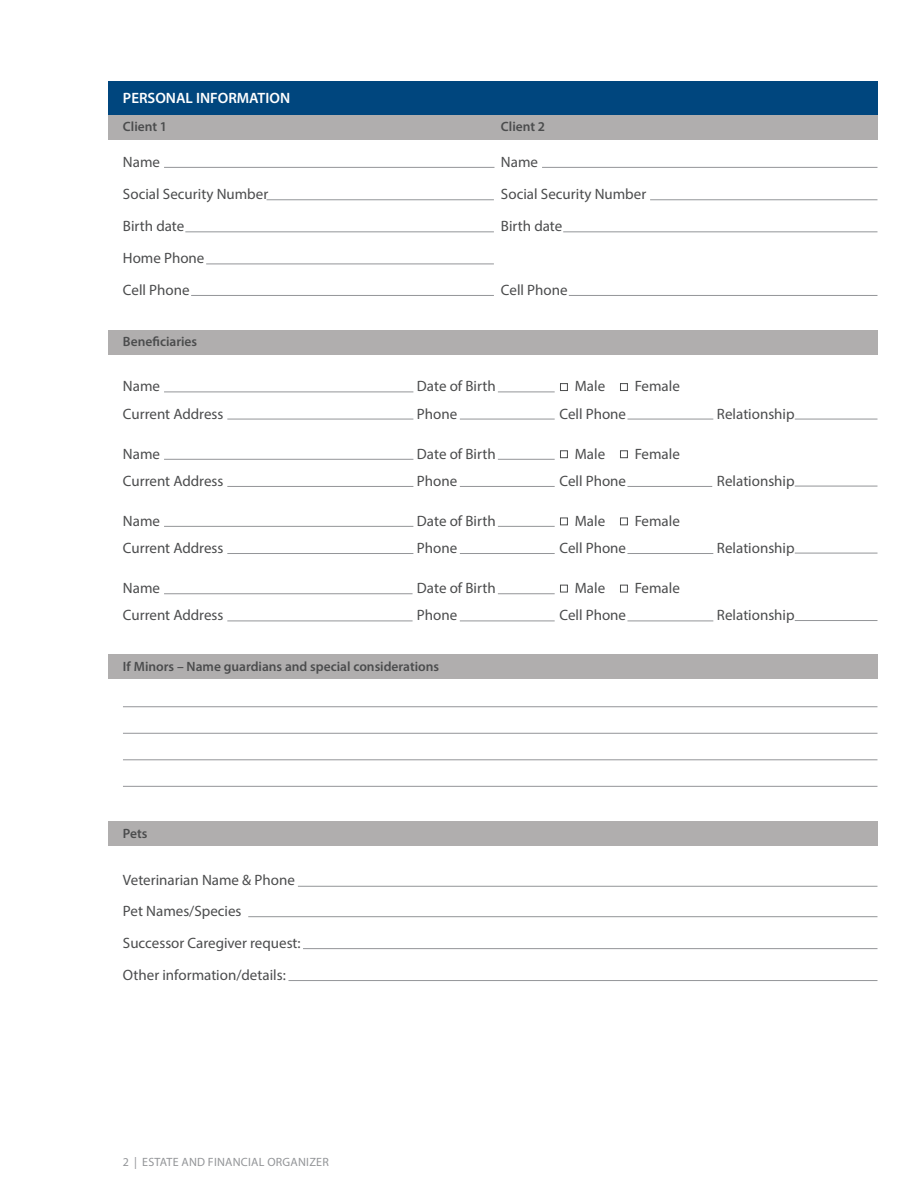
<style>
.page{position:relative;width:918px;height:1188px;background:#fff}
.page>*{position:absolute;margin:0;border:0;box-sizing:border-box;transform-origin:0 0}
.t1{font:15px/32px "Myriad Pro";color:#4b4c4d}
.t2{font:600 15px "Myriad Pro";color:#fff}
.t3{font:600 13.5px "Myriad Pro";color:#4b4c4d}
.t4{font:12px "Myriad Pro";letter-spacing:.02em;color:#939598}
</style>
<div class="page">
<div style="left:560px;top:383px;width:8px;height:8px;border:1px solid #4b4c4d"></div>
<div style="left:620px;top:383px;width:8px;height:8px;border:1px solid #4b4c4d"></div>
<div style="left:560px;top:450px;width:8px;height:8px;border:1px solid #4b4c4d"></div>
<div style="left:620px;top:450px;width:8px;height:8px;border:1px solid #4b4c4d"></div>
<div style="left:560px;top:518px;width:8px;height:7px;border:1px solid #4b4c4d"></div>
<div style="left:620px;top:518px;width:8px;height:7px;border:1px solid #4b4c4d"></div>
<div style="left:560px;top:585px;width:8px;height:7px;border:1px solid #4b4c4d"></div>
<div style="left:620px;top:585px;width:8px;height:7px;border:1px solid #4b4c4d"></div>
<div style="left:108px;top:81px;width:770px;height:34px;background:#00467e"></div>
<div style="left:108px;top:115px;width:770px;height:24px;background:#b0aeae"></div>
<div style="left:108px;top:330px;width:770px;height:24px;background:#b0aeae"></div>
<div style="left:108px;top:655px;width:770px;height:24px;background:#b0aeae"></div>
<div style="left:108px;top:822px;width:770px;height:24px;background:#b0aeae"></div>
<hr style="left:164px;top:167px;width:330px;height:1px;background:#939598">
<hr style="left:123px;top:706px;width:755px;height:1px;background:#939598">
<hr style="left:164px;top:392px;width:249px;height:1px;background:#939598">
<hr style="left:164px;top:526px;width:249px;height:1px;background:#939598">
<hr style="left:164px;top:459px;width:249px;height:1px;background:#939598">
<hr style="left:164px;top:594px;width:249px;height:1px;background:#939598">
<hr style="left:123px;top:760px;width:755px;height:1px;background:#939598">
<hr style="left:298px;top:886px;width:579px;height:1px;background:#939598">
<hr style="left:248px;top:916px;width:630px;height:1px;background:#939598">
<hr style="left:303px;top:948px;width:575px;height:1px;background:#939598">
<hr style="left:288px;top:980px;width:590px;height:1px;background:#939598">
<hr style="left:123px;top:733px;width:755px;height:1px;background:#939598">
<hr style="left:227px;top:419px;width:186px;height:1px;background:#939598">
<hr style="left:227px;top:553px;width:186px;height:1px;background:#939598">
<hr style="left:227px;top:486px;width:186px;height:1px;background:#939598">
<hr style="left:227px;top:621px;width:186px;height:1px;background:#939598">
<hr style="left:123px;top:786px;width:755px;height:1px;background:#939598">
<hr style="left:267px;top:200px;width:227px;height:1px;background:#939598">
<hr style="left:185px;top:232px;width:309px;height:1px;background:#939598">
<hr style="left:191px;top:295px;width:303px;height:1px;background:#939598">
<hr style="left:206px;top:264px;width:288px;height:1px;background:#939598">
<hr style="left:542px;top:167px;width:336px;height:1px;background:#939598">
<hr style="left:650px;top:200px;width:227px;height:1px;background:#939598">
<hr style="left:563px;top:232px;width:315px;height:1px;background:#939598">
<hr style="left:569px;top:295px;width:309px;height:1px;background:#939598">
<hr style="left:460px;top:419px;width:95px;height:1px;background:#939598">
<hr style="left:460px;top:553px;width:95px;height:1px;background:#939598">
<hr style="left:460px;top:486px;width:95px;height:1px;background:#939598">
<hr style="left:460px;top:621px;width:95px;height:1px;background:#939598">
<hr style="left:498px;top:392px;width:57px;height:1px;background:#939598">
<hr style="left:498px;top:526px;width:57px;height:1px;background:#939598">
<hr style="left:498px;top:459px;width:57px;height:1px;background:#939598">
<hr style="left:498px;top:594px;width:57px;height:1px;background:#939598">
<hr style="left:627px;top:419px;width:86px;height:1px;background:#939598">
<hr style="left:795px;top:419px;width:83px;height:1px;background:#939598">
<hr style="left:795px;top:486px;width:83px;height:1px;background:#939598">
<hr style="left:795px;top:553px;width:83px;height:1px;background:#939598">
<hr style="left:795px;top:620px;width:83px;height:1px;background:#939598">
<hr style="left:627px;top:553px;width:86px;height:1px;background:#939598">
<hr style="left:627px;top:486px;width:85px;height:1px;background:#939598">
<hr style="left:627px;top:621px;width:86px;height:1px;background:#939598">
<p class="t2" style="left:123px;top:88px;width:169px">PERSONAL INFORMATION</p>
<p class="t3" style="left:123px;top:118px;width:46px">Client 1</p>
<p class="t3" style="left:501px;top:118px;width:46px">Client 2</p>
<p class="t1" style="left:123px;top:146px;width:39px">Name</p>
<p class="t1" style="left:501px;top:146px;width:39px">Name</p>
<p class="t1" style="left:123px;top:178px;width:147px">Social Security Number</p>
<p class="t1" style="left:501px;top:178px;width:147px">Social Security Number</p>
<p class="t1" style="left:123px;top:210px;width:63px">Birth date</p>
<p class="t1" style="left:501px;top:210px;width:63px">Birth date</p>
<p class="t1" style="left:123px;top:242px;width:83px">Home Phone<br>Cell Phone</p>
<p class="t1" style="left:501px;top:274px;width:68px">Cell Phone</p>
<p class="t3" style="left:123px;top:333px;width:76px">Beneficiaries</p>
<p class="t1" style="left:123px;top:370px;width:39px">Name</p>
<p class="t1" style="left:417px;top:370px;width:80px">Date of Birth</p>
<p class="t1" style="left:575px;top:370px;width:32px">Male</p>
<p class="t1" style="left:635px;top:370px;width:47px">Female</p>
<p class="t1" style="left:123px;top:398px;width:102px">Current Address</p>
<p class="t1" style="left:417px;top:398px;width:42px">Phone</p>
<p class="t1" style="left:559px;top:398px;width:68px">Cell Phone</p>
<p class="t1" style="left:717px;top:398px;width:79px">Relationship</p>
<p class="t1" style="left:123px;top:437px;width:39px">Name</p>
<p class="t1" style="left:417px;top:437px;width:80px">Date of Birth</p>
<p class="t1" style="left:575px;top:437px;width:32px">Male</p>
<p class="t1" style="left:635px;top:437px;width:47px">Female</p>
<p class="t1" style="left:123px;top:465px;width:102px">Current Address</p>
<p class="t1" style="left:417px;top:465px;width:42px">Phone</p>
<p class="t1" style="left:559px;top:465px;width:68px">Cell Phone</p>
<p class="t1" style="left:717px;top:465px;width:79px">Relationship</p>
<p class="t1" style="left:123px;top:505px;width:39px">Name</p>
<p class="t1" style="left:417px;top:505px;width:80px">Date of Birth</p>
<p class="t1" style="left:575px;top:505px;width:32px">Male</p>
<p class="t1" style="left:635px;top:505px;width:47px">Female</p>
<p class="t1" style="left:123px;top:532px;width:102px">Current Address</p>
<p class="t1" style="left:417px;top:532px;width:42px">Phone</p>
<p class="t1" style="left:559px;top:532px;width:68px">Cell Phone</p>
<p class="t1" style="left:717px;top:532px;width:79px">Relationship</p>
<p class="t1" style="left:123px;top:572px;width:39px">Name</p>
<p class="t1" style="left:417px;top:572px;width:80px">Date of Birth</p>
<p class="t1" style="left:575px;top:572px;width:32px">Male</p>
<p class="t1" style="left:635px;top:572px;width:47px">Female</p>
<p class="t1" style="left:123px;top:599px;width:102px">Current Address</p>
<p class="t1" style="left:417px;top:599px;width:42px">Phone</p>
<p class="t1" style="left:559px;top:599px;width:68px">Cell Phone</p>
<p class="t1" style="left:717px;top:599px;width:79px">Relationship</p>
<p class="t3" style="left:123px;top:658px;width:318px">If Minors – Name guardians and special considerations</p>
<p class="t3" style="left:123px;top:825px;width:26px">Pets</p>
<p class="t1" style="left:123px;top:863px;width:179px">Veterinarian Name &amp; Phone<br>Pet Names/Species<br>Successor Caregiver request:<br>Other information/details:</p>
<p class="t4" style="left:123px;top:1155px;width:207px">2 | ESTATE AND FINANCIAL ORGANIZER</p>
</div>
